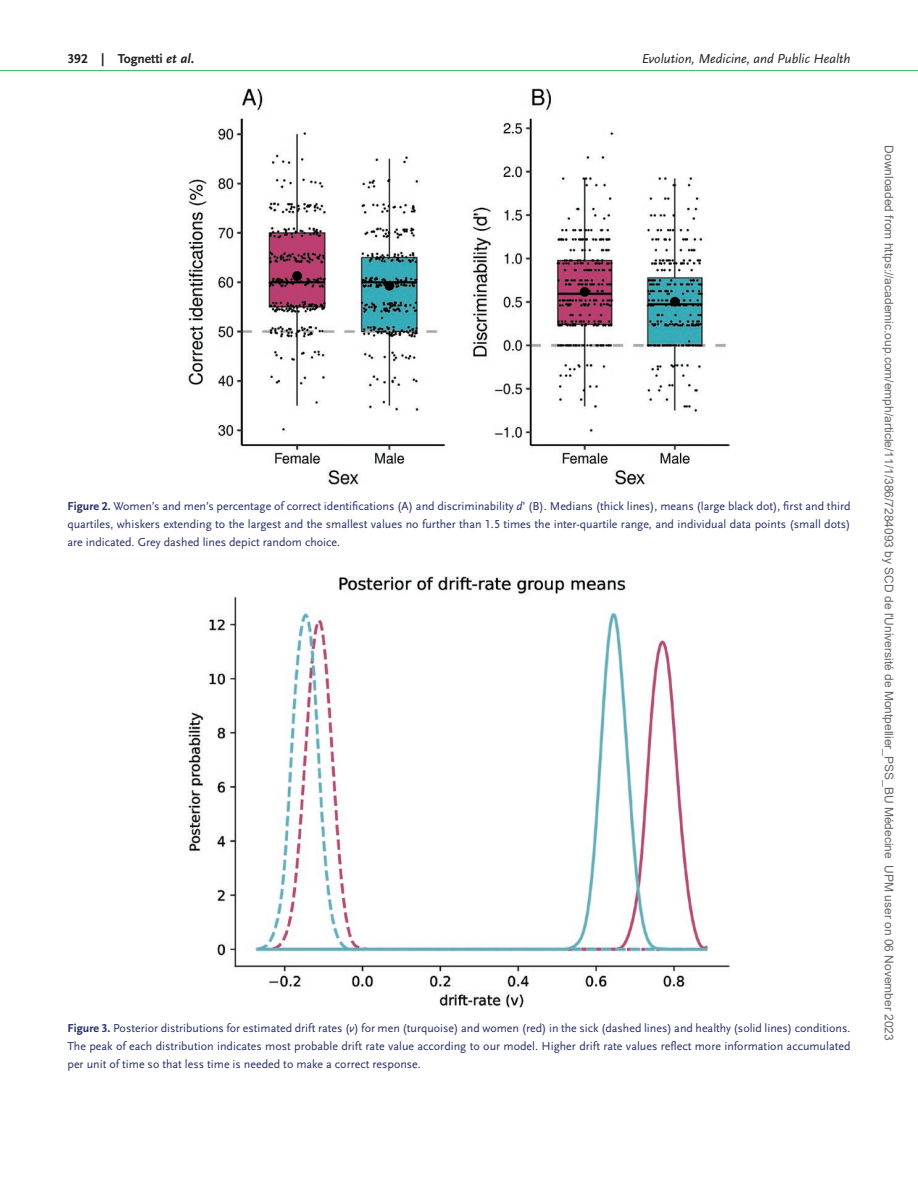
<style>
.page{position:relative;width:918px;height:1186px;background:#fff}
.page>*{position:absolute;margin:0;border:0;box-sizing:border-box;transform-origin:0 0}
.t1{font:italic 13.5px "Scala Sans Pro";color:#231f20}
.t2{font:700 13.5px "Scala Sans Pro";color:#231f20}
.t3{font:12px/18px "Scala Sans Pro";color:#262d6b;text-align:justify}
.t4{font:12px "Arial";color:#666}
.s1{font-style:italic}
.s2{font-weight:700}
</style>
<div class="page">
<hr style="left:0;top:70px;width:918px;height:1px;background:#2eb460">
<img style="left:188px;top:89px;width:542px;height:396px">
<img style="left:188px;top:576px;width:542px;height:431px">
<p class="t2" style="left:68px;top:50px;width:128px">392 | Tognetti <span class="s1">et al</span>.</p>
<p class="t1" style="left:642px;top:50px;width:210px">Evolution, Medicine, and Public Health</p>
<p class="t3" style="left:68px;top:497px;width:785px"><span class="s2">Figure 2.</span> Women’s and men’s percentage of correct identifications (A) and discriminability <span class="s1">d</span>’ (B). Medians (thick lines), means (large black dot), first and third quartiles, whiskers extending to the largest and the smallest values no further than 1.5 times the inter-quartile range, and individual data points (small dots) are indicated. Grey dashed lines depict random choice.</p>
<p class="t3" style="left:68px;top:1019px;width:785px"><span class="s2">Figure 3.</span> Posterior distributions for estimated drift rates (<span class="s1">v</span>) for men (turquoise) and women (red) in the sick (dashed lines) and healthy (solid lines) conditions.<br>The peak of each distribution indicates most probable drift rate value according to our model. Higher drift rate values reflect more information accumulated per unit of time so that less time is needed to make a correct response.</p>
<p class="t4" style="left:893px;top:145px;width:897px;rotate:90deg">Downloaded from https://academic.oup.com/emph/article/11/1/386/7284093 by SCD de l'Université de Montpellier_PSS_BU Médecine UPM user on 06 November 2023</p>
</div>
